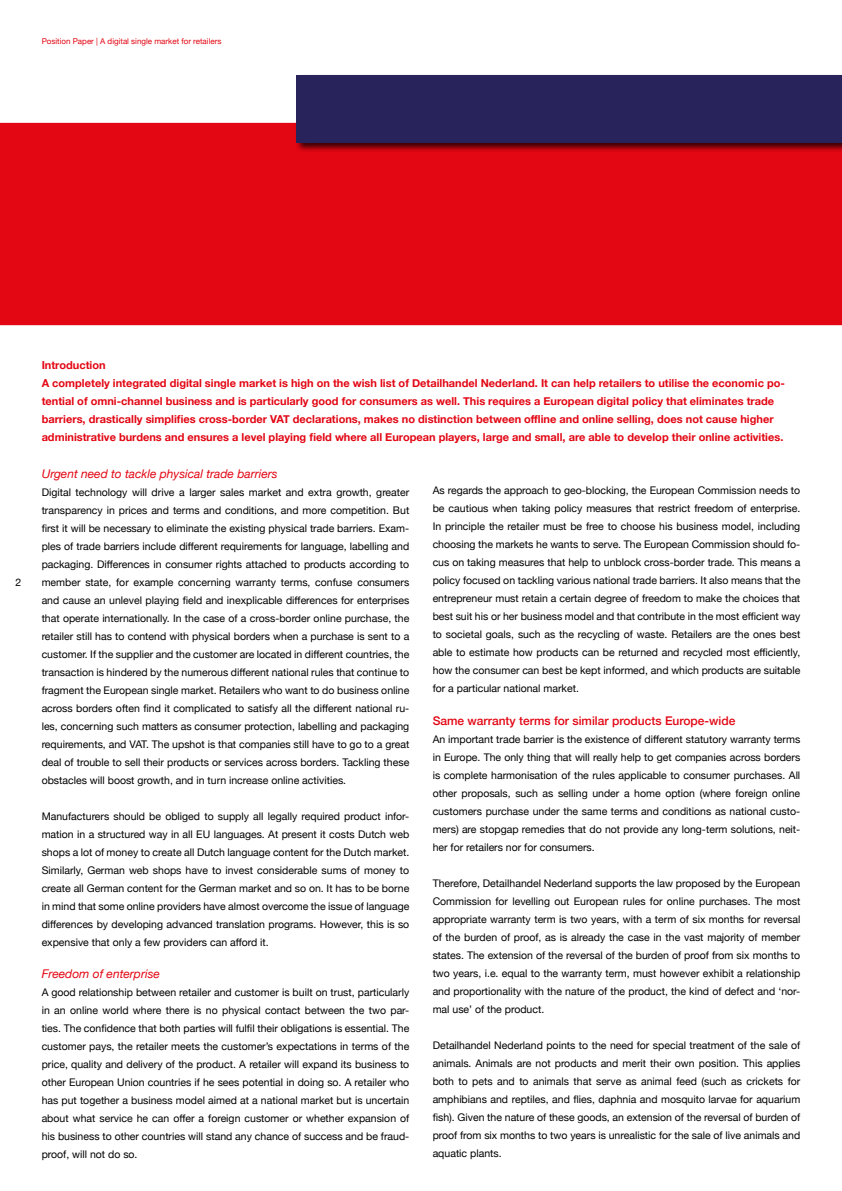
<style>
.page{position:relative;width:842px;height:1191px;background:#fff}
.page>*{position:absolute;margin:0;border:0;box-sizing:border-box;transform-origin:0 0}
.t1{font:italic 12px "Helvetica Neue";color:#e30613}
.t2{font:500 12px "Helvetica Neue";color:#e30613}
.t3{font:700 11px/18px "Helvetica Neue";color:#e30613}
.t4{font:10.5px/18px "Helvetica Neue";color:#000;text-align:justify}
.t5{font:8px "Helvetica Neue";color:#e30613}
</style>
<div class="page">
<div style="left:0;top:123px;width:842px;height:202px;background:#e30613"></div>
<div style="left:295px;top:74px;width:547px;height:78px;background:#000;opacity:.75"></div>
<div style="left:297px;top:75px;width:545px;height:68px;background:#29235c"></div>
<p class="t5" style="left:42px;top:35px;width:181px">Position Paper | A digital single market for retailers</p>
<p class="t4" style="left:16px;top:573px;width:7px">2</p>
<p class="t3" style="left:42px;top:357px;width:745px">Introduction<br>A completely integrated digital single market is high on the wish list of Detailhandel Nederland. It can help retailers to utilise the economic po&shy;tential of omni-channel business and is particularly good for consumers as well. This requires a European digital policy that eliminates trade barriers, drastically simplifies cross-border VAT declarations, makes no distinction between offline and online selling, does not cause higher administrative burdens and ensures a level playing field where all European players, large and small, are able to develop their online activities.</p>
<p class="t1" style="left:42px;top:465px;width:237px">Urgent need to tackle physical trade barriers</p>
<p class="t4" style="left:42px;top:484px;width:369px">Digital technology will drive a larger sales market and extra growth, greater transparency in prices and terms and conditions, and more competition. But first it will be necessary to eliminate the existing physical trade barriers. Exam&shy;ples of trade barriers include different requirements for language, labelling and packaging. Differences in consumer rights attached to products according to member state, for example concerning warranty terms, confuse consumers and cause an unlevel playing field and inexplicable differences for enterprises that operate internationally. In the case of a cross-border online purchase, the retailer still has to contend with physical borders when a purchase is sent to a customer. If the supplier and the customer are located in different countries, the transaction is hindered by the numerous different national rules that continue to fragment the European single market. Retailers who want to do business online across borders often find it complicated to satisfy all the different national ru&shy;les, concerning such matters as consumer protection, labelling and packaging requirements, and VAT. The upshot is that companies still have to go to a great deal of trouble to sell their products or services across borders. Tackling these obstacles will boost growth, and in turn increase online activities.</p>
<p class="t4" style="left:42px;top:808px;width:369px">Manufacturers should be obliged to supply all legally required product infor&shy;mation in a structured way in all EU languages. At present it costs Dutch web shops a lot of money to create all Dutch language content for the Dutch market.<br>Similarly, German web shops have to invest considerable sums of money to create all German content for the German market and so on. It has to be borne in mind that some online providers have almost overcome the issue of language differences by developing advanced translation programs. However, this is so expensive that only a few providers can afford it.</p>
<p class="t1" style="left:42px;top:965px;width:120px">Freedom of enterprise</p>
<p class="t4" style="left:42px;top:984px;width:369px">A good relationship between retailer and customer is built on trust, particularly in an online world where there is no physical contact between the two par&shy;ties. The confidence that both parties will fulfil their obligations is essential. The customer pays, the retailer meets the customer’s expectations in terms of the price, quality and delivery of the product. A retailer will expand its business to other European Union countries if he sees potential in doing so. A retailer who has put together a business model aimed at a national market but is uncertain about what service he can offer a foreign customer or whether expansion of his business to other countries will stand any chance of success and be fraud&shy;proof, will not do so.</p>
<p class="t4" style="left:433px;top:482px;width:369px">As regards the approach to geo-blocking, the European Commission needs to be cautious when taking policy measures that restrict freedom of enterprise.<br>In principle the retailer must be free to choose his business model, including choosing the markets he wants to serve. The European Commission should fo&shy;cus on taking measures that help to unblock cross-border trade. This means a policy focused on tackling various national trade barriers. It also means that the entrepreneur must retain a certain degree of freedom to make the choices that best suit his or her business model and that contribute in the most efficient way to societal goals, such as the recycling of waste. Retailers are the ones best able to estimate how products can be returned and recycled most efficiently, how the consumer can best be kept informed, and which products are suitable for a particular national market.</p>
<p class="t2" style="left:433px;top:710px;width:304px">Same warranty terms for similar products Europe-wide</p>
<p class="t4" style="left:433px;top:730px;width:369px">An important trade barrier is the existence of different statutory warranty terms in Europe. The only thing that will really help to get companies across borders is complete harmonisation of the rules applicable to consumer purchases. All other proposals, such as selling under a home option (where foreign online customers purchase under the same terms and conditions as national custo&shy;mers) are stopgap remedies that do not provide any long-term solutions, neit&shy;her for retailers nor for consumers.</p>
<p class="t4" style="left:433px;top:874px;width:369px">Therefore, Detailhandel Nederland supports the law proposed by the European Commission for levelling out European rules for online purchases. The most appropriate warranty term is two years, with a term of six months for reversal of the burden of proof, as is already the case in the vast majority of member states. The extension of the reversal of the burden of proof from six months to two years, i.e. equal to the warranty term, must however exhibit a relationship and proportionality with the nature of the product, the kind of defect and ‘nor&shy;mal use’ of the product.</p>
<p class="t4" style="left:433px;top:1036px;width:369px">Detailhandel Nederland points to the need for special treatment of the sale of animals. Animals are not products and merit their own position. This applies both to pets and to animals that serve as animal feed (such as crickets for amphibians and reptiles, and flies, daphnia and mosquito larvae for aquarium fish). Given the nature of these goods, an extension of the reversal of burden of proof from six months to two years is unrealistic for the sale of live animals and aquatic plants.</p>
</div>
